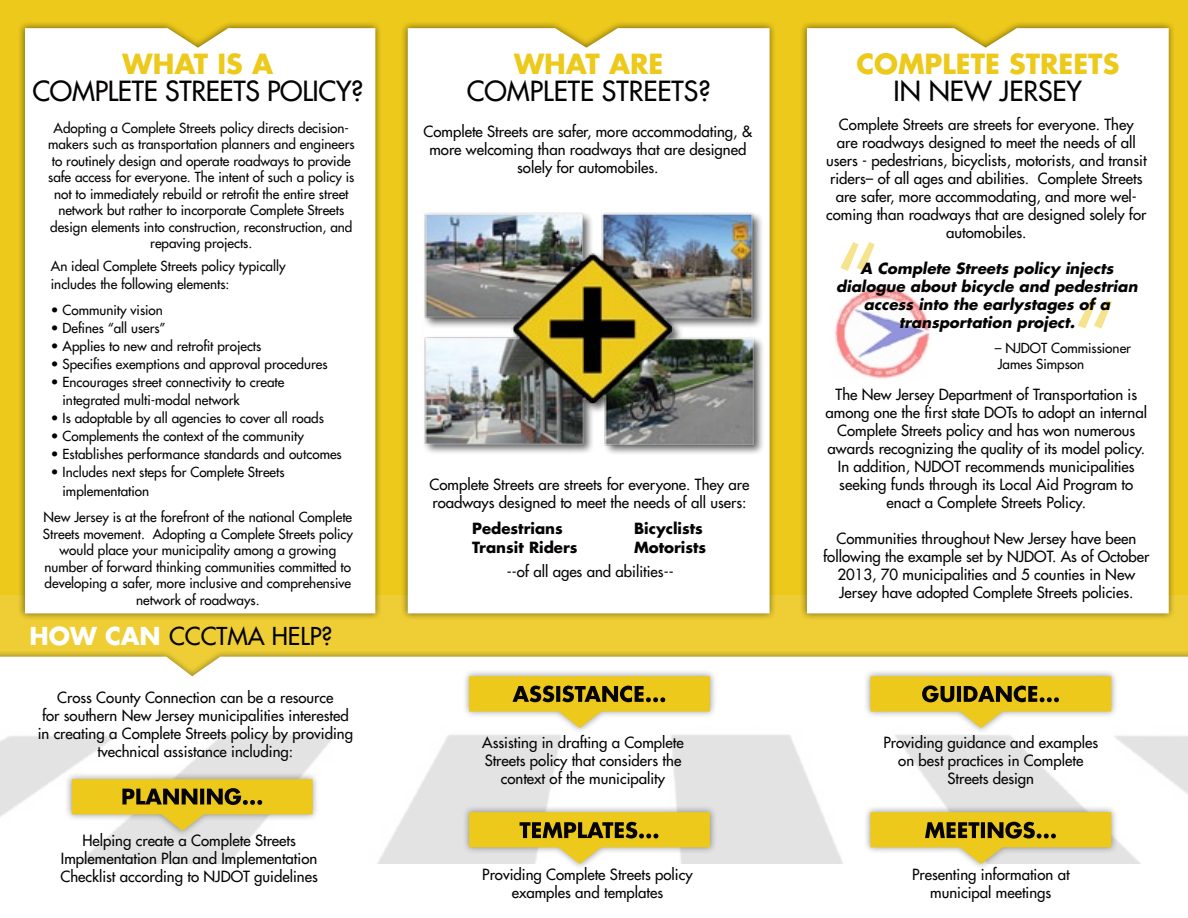
<style>
.page{position:relative;width:1188px;height:918px;background:#ecc91b}
.page>*{position:absolute;margin:0;border:0;box-sizing:border-box;transform-origin:0 0}
.t1{font:27px "Futura LT";color:#050303}
.t2{font:700 27px "Futura LT";color:#ecc91b}
.t3{font:24px "Futura LT";color:#050303}
.t4{font:15px/18px "Futura LT";color:#050303;text-align:center}
.t5{font:italic 700 15px/18px "Futura LT";color:#050303;text-align:center}
.t6{font:700 15px "Futura LT";color:#050303}
.t7{font:13.5px/16.5px "Futura LT";color:#050303}
.s1{font-weight:700;color:#fff}
</style>
<div class="page">
<div style="left:0;top:864px;width:1188px;height:54px;background:#fff"></div>
<img style="left:0;top:596px;width:1188px;height:268px">
<div style="left:65px;top:772px;width:255px;height:65px;background:#000;opacity:.4"></div>
<svg style="left:72px;top:779px;width:241px;height:52px"></svg>
<div style="left:462px;top:669px;width:255px;height:65px;background:#000;opacity:.4"></div>
<svg style="left:469px;top:676px;width:241px;height:52px"></svg>
<div style="left:462px;top:805px;width:255px;height:65px;background:#000;opacity:.4"></div>
<svg style="left:469px;top:812px;width:241px;height:52px"></svg>
<div style="left:863px;top:805px;width:255px;height:65px;background:#000;opacity:.4"></div>
<svg style="left:870px;top:812px;width:241px;height:52px"></svg>
<div style="left:863px;top:669px;width:255px;height:65px;background:#000;opacity:.4"></div>
<svg style="left:870px;top:676px;width:241px;height:52px"></svg>
<div style="left:18px;top:21px;width:364px;height:599px;background:#000;opacity:.5"></div>
<div style="left:25px;top:28px;width:350px;height:585px;background:#fff"></div>
<div style="left:401px;top:21px;width:375px;height:599px;background:#000;opacity:.5"></div>
<div style="left:408px;top:28px;width:362px;height:585px;background:#fff"></div>
<div style="left:800px;top:21px;width:375px;height:599px;background:#000;opacity:.5"></div>
<div style="left:807px;top:28px;width:362px;height:585px;background:#fff"></div>
<img style="left:409px;top:198px;width:358px;height:259px">
<svg style="left:840px;top:242px;width:35px;height:29px"></svg>
<svg style="left:1078px;top:300px;width:34px;height:29px"></svg>
<img style="left:832px;top:284px;width:99px;height:97px">
<h1 class="t2" style="left:123px;top:46px;width:152px">WHAT IS A</h1>
<h1 class="t1" style="left:32px;top:73px;width:333px">COMPLETE STREETS POLICY?</h1>
<p class="t7" style="left:48px;top:119px;width:308px;text-align:center">Adopting a Complete Streets policy directs decision&shy;makers such as transportation planners and engineers to routinely design and operate roadways to provide safe access for everyone. The intent of such a policy is not to immediately rebuild or retrofit the entire street network but rather to incorporate Complete Streets design elements into construction, reconstruction, and repaving projects.</p>
<p class="t7" style="left:51px;top:257px;width:236px;line-height:18px">An ideal Complete Streets policy typically includes the following elements:</p>
<p class="t7" style="left:51px;top:301px;width:114px">• Community vision</p>
<p class="t7" style="left:51px;top:319px;width:116px">• Defines “all users”</p>
<p class="t7" style="left:51px;top:337px;width:212px">• Applies to new and retrofit projects</p>
<p class="t7" style="left:51px;top:355px;width:278px">• Specifies exemptions and approval procedures</p>
<p class="t7" style="left:63px;top:373px;width:223px;line-height:18px;text-indent:-12px">• Encourages street connectivity to create integrated multi-modal network</p>
<p class="t7" style="left:51px;top:409px;width:275px">• Is adoptable by all agencies to cover all roads</p>
<p class="t7" style="left:51px;top:427px;width:255px">• Complements the context of the community</p>
<p class="t7" style="left:51px;top:445px;width:292px">• Establishes performance standards and outcomes</p>
<p class="t7" style="left:63px;top:462px;width:224px;line-height:19.5px;text-indent:-12px">• Includes next steps for Complete Streets implementation</p>
<p class="t7" style="left:43px;top:509px;width:312px;text-align:center">New Jersey is at the forefront of the national Complete Streets movement. Adopting a Complete Streets policy would place your municipality among a growing number of forward thinking communities committed to developing a safer, more inclusive and comprehensive network of roadways.</p>
<h2 class="t3" style="left:29px;top:620px;width:305px"><span class="s1">HOW CAN</span> CCCTMA HELP?</h2>
<p class="t4" style="left:38px;top:688px;width:317px">Cross County Connection can be a resource<br>for southern New Jersey municipalities interested in creating a Complete Streets policy by providing tvechnical assistance including:</p>
<p class="t4" style="left:60px;top:831px;width:259px">Helping create a Complete Streets<br>Implementation Plan and Implementation<br>Checklist according to NJDOT guidelines</p>
<h1 class="t2" style="left:514px;top:46px;width:151px">WHAT ARE</h1>
<h1 class="t1" style="left:467px;top:73px;width:245px">COMPLETE STREETS?</h1>
<p class="t4" style="left:423px;top:122px;width:330px">Complete Streets are safer, more accommodating, &amp; more welcoming than roadways that are designed solely for automobiles.</p>
<p class="t4" style="left:430px;top:475px;width:321px;text-align:left">Complete Streets are streets for everyone. They are roadways designed to meet the needs of all users:</p>
<p class="t6" style="left:472px;top:518px;width:92px">Pedestrians</p>
<p class="t6" style="left:634px;top:518px;width:70px">Bicyclists</p>
<p class="t6" style="left:472px;top:538px;width:107px">Transit Riders</p>
<p class="t6" style="left:634px;top:538px;width:74px">Motorists</p>
<p class="t4" style="left:507px;top:563px;width:168px">--of all ages and abilities--</p>
<p class="t4" style="left:482px;top:733px;width:203px">Assisting in drafting a Complete<br>Streets policy that considers the context of the municipality</p>
<p class="t4" style="left:482px;top:866px;width:212px">Providing Complete Streets policy examples and templates</p>
<h1 class="t2" style="left:856px;top:46px;width:264px">COMPLETE STREETS</h1>
<h1 class="t1" style="left:894px;top:73px;width:190px">IN NEW JERSEY</h1>
<p class="t4" style="left:826px;top:116px;width:322px">Complete Streets are streets for everyone. They<br>are roadways designed to meet the needs of all users - pedestrians, bicyclists, motorists, and transit riders– of all ages and abilities. Complete Streets are safer, more accommodating, and more wel&shy;coming than roadways that are designed solely for automobiles.</p>
<p class="t5" style="left:836px;top:259px;width:303px">A Complete Streets policy injects dialogue about bicycle and pedestrian access into the earlystages of a transportation project.</p>
<p class="t7" style="left:995px;top:340px;width:138px">– NJDOT Commissioner<br>James Simpson</p>
<p class="t4" style="left:826px;top:386px;width:323px">The New Jersey Department of Transportation is among one the first state DOTs to adopt an internal Complete Streets policy and has won numerous awards recognizing the quality of its model policy.<br>In addition, NJDOT recommends municipalities seeking funds through its Local Aid Program to enact a Complete Streets Policy.</p>
<p class="t4" style="left:823px;top:530px;width:328px">Communities throughout New Jersey have been following the example set by NJDOT. As of October 2013, 70 municipalities and 5 counties in New Jersey have adopted Complete Streets policies.</p>
<p class="t4" style="left:884px;top:733px;width:216px">Providing guidance and examples on best practices in Complete<br>Streets design</p>
<p class="t4" style="left:912px;top:866px;width:159px">Presenting information at municipal meetings</p>
</div>
